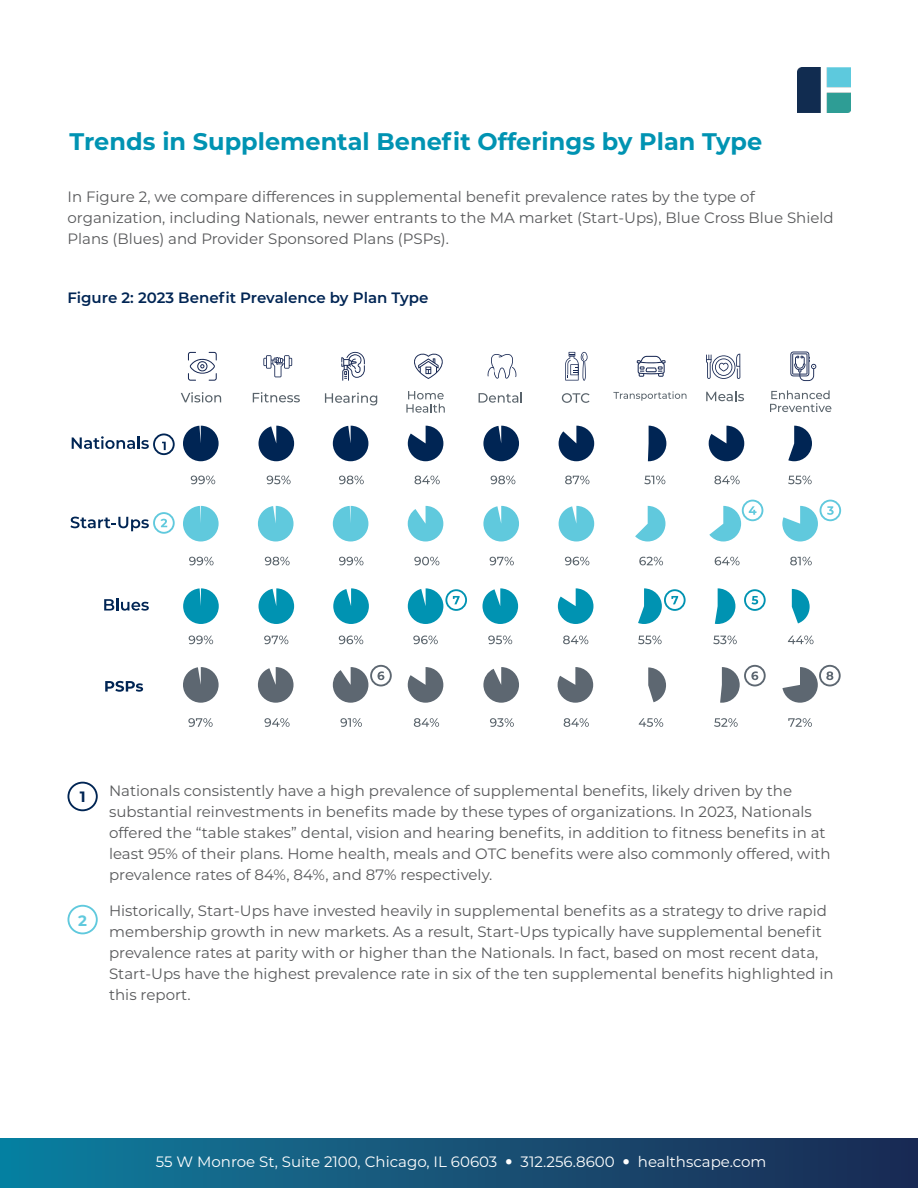
<style>
.page{position:relative;width:918px;height:1188px;background:#fff}
.page>*{position:absolute;margin:0;border:0;box-sizing:border-box;transform-origin:0 0}
.t1{font:700 24px "Montserrat";color:#0093b2}
.t2{font:15px/21px "Montserrat";color:#58595b}
.t3{font:15px "Montserrat";color:#fff}
.t4{font:600 15px "Montserrat";color:#002554}
.t5{font:700 15px "Montserrat";color:#002554}
.t6{font:700 15px "Montserrat";color:#60c9dd}
</style>
<div class="page">
<div style="left:0;top:1138px;width:918px;height:50px;background:linear-gradient(to right,#0e7f9f,#1c2951)"></div>
<img style="left:798px;top:68px;width:53px;height:45px">
<div style="left:68px;top:782px;width:30px;height:29px;border:2px solid #002554;border-radius:50%"></div>
<div style="left:68px;top:905px;width:30px;height:29px;border:2px solid #60c9dd;border-radius:50%"></div>
<svg style="left:181px;top:392px;width:40px;height:10px"></svg>
<svg style="left:253px;top:392px;width:47px;height:10px"></svg>
<svg style="left:325px;top:393px;width:52px;height:12px"></svg>
<svg style="left:406px;top:391px;width:39px;height:22px"></svg>
<svg style="left:479px;top:393px;width:43px;height:10px"></svg>
<svg style="left:562px;top:393px;width:28px;height:10px"></svg>
<svg style="left:613px;top:391px;width:74px;height:10px"></svg>
<svg style="left:706px;top:391px;width:38px;height:10px"></svg>
<svg style="left:770px;top:390px;width:61px;height:22px"></svg>
<svg style="left:792px;top:589px;width:18px;height:34px"></svg>
<svg style="left:715px;top:588px;width:20px;height:36px"></svg>
<svg style="left:638px;top:588px;width:24px;height:36px"></svg>
<svg style="left:558px;top:588px;width:35px;height:36px"></svg>
<svg style="left:482px;top:588px;width:36px;height:36px"></svg>
<svg style="left:408px;top:588px;width:35px;height:36px"></svg>
<svg style="left:333px;top:588px;width:36px;height:36px"></svg>
<svg style="left:259px;top:588px;width:35px;height:36px"></svg>
<div style="left:183px;top:588px;width:36px;height:36px;background:#0093b2;border-radius:18px"></div>
<svg style="left:788px;top:636px;width:26px;height:8px"></svg>
<svg style="left:713px;top:636px;width:24px;height:8px"></svg>
<svg style="left:638px;top:636px;width:24px;height:8px"></svg>
<svg style="left:563px;top:636px;width:25px;height:8px"></svg>
<svg style="left:488px;top:636px;width:24px;height:8px"></svg>
<svg style="left:413px;top:636px;width:25px;height:8px"></svg>
<svg style="left:339px;top:636px;width:24px;height:8px"></svg>
<svg style="left:264px;top:636px;width:24px;height:8px"></svg>
<svg style="left:189px;top:636px;width:24px;height:8px"></svg>
<svg style="left:104px;top:598px;width:45px;height:13px"></svg>
<svg style="left:72px;top:436px;width:77px;height:13px"></svg>
<svg style="left:788px;top:426px;width:24px;height:35px"></svg>
<svg style="left:709px;top:426px;width:35px;height:35px"></svg>
<svg style="left:648px;top:426px;width:18px;height:35px"></svg>
<svg style="left:559px;top:426px;width:35px;height:35px"></svg>
<svg style="left:483px;top:426px;width:36px;height:35px"></svg>
<svg style="left:408px;top:426px;width:35px;height:35px"></svg>
<svg style="left:333px;top:426px;width:35px;height:35px"></svg>
<svg style="left:259px;top:426px;width:35px;height:35px"></svg>
<div style="left:183px;top:426px;width:36px;height:35px;background:#002554;border-radius:18px"></div>
<svg style="left:788px;top:476px;width:24px;height:8px"></svg>
<svg style="left:714px;top:476px;width:26px;height:8px"></svg>
<svg style="left:644px;top:476px;width:21px;height:8px"></svg>
<svg style="left:565px;top:476px;width:25px;height:8px"></svg>
<svg style="left:491px;top:476px;width:24px;height:8px"></svg>
<svg style="left:415px;top:476px;width:25px;height:8px"></svg>
<svg style="left:339px;top:476px;width:25px;height:8px"></svg>
<svg style="left:267px;top:476px;width:24px;height:8px"></svg>
<svg style="left:191px;top:476px;width:24px;height:8px"></svg>
<svg style="left:782px;top:667px;width:36px;height:36px"></svg>
<svg style="left:720px;top:667px;width:20px;height:36px"></svg>
<svg style="left:648px;top:667px;width:18px;height:35px"></svg>
<svg style="left:558px;top:667px;width:35px;height:36px"></svg>
<svg style="left:483px;top:667px;width:36px;height:36px"></svg>
<svg style="left:408px;top:667px;width:35px;height:36px"></svg>
<svg style="left:333px;top:667px;width:35px;height:36px"></svg>
<svg style="left:258px;top:667px;width:36px;height:36px"></svg>
<svg style="left:183px;top:667px;width:36px;height:36px"></svg>
<svg style="left:788px;top:718px;width:24px;height:9px"></svg>
<svg style="left:714px;top:718px;width:24px;height:9px"></svg>
<svg style="left:639px;top:718px;width:24px;height:9px"></svg>
<svg style="left:564px;top:718px;width:25px;height:9px"></svg>
<svg style="left:490px;top:718px;width:24px;height:9px"></svg>
<svg style="left:414px;top:718px;width:25px;height:9px"></svg>
<svg style="left:340px;top:718px;width:22px;height:9px"></svg>
<svg style="left:264px;top:718px;width:26px;height:9px"></svg>
<svg style="left:188px;top:718px;width:25px;height:9px"></svg>
<svg style="left:70px;top:517px;width:79px;height:14px"></svg>
<svg style="left:782px;top:506px;width:36px;height:35px"></svg>
<svg style="left:709px;top:506px;width:32px;height:35px"></svg>
<svg style="left:635px;top:506px;width:30px;height:35px"></svg>
<svg style="left:559px;top:506px;width:35px;height:35px"></svg>
<svg style="left:483px;top:506px;width:36px;height:35px"></svg>
<svg style="left:408px;top:506px;width:35px;height:35px"></svg>
<div style="left:333px;top:506px;width:35px;height:35px;background:#60c9dd;border-radius:18px"></div>
<svg style="left:258px;top:506px;width:36px;height:35px"></svg>
<div style="left:183px;top:506px;width:36px;height:35px;background:#60c9dd;border-radius:18px"></div>
<svg style="left:790px;top:557px;width:22px;height:8px"></svg>
<svg style="left:715px;top:557px;width:25px;height:8px"></svg>
<svg style="left:639px;top:557px;width:24px;height:8px"></svg>
<svg style="left:565px;top:557px;width:24px;height:8px"></svg>
<svg style="left:490px;top:557px;width:24px;height:8px"></svg>
<svg style="left:414px;top:557px;width:25px;height:8px"></svg>
<svg style="left:339px;top:557px;width:24px;height:8px"></svg>
<svg style="left:265px;top:557px;width:25px;height:8px"></svg>
<svg style="left:189px;top:557px;width:25px;height:8px"></svg>
<svg style="left:188px;top:352px;width:29px;height:29px"></svg>
<svg style="left:637px;top:356px;width:29px;height:21px"></svg>
<svg style="left:706px;top:354px;width:34px;height:25px"></svg>
<svg style="left:565px;top:352px;width:23px;height:29px"></svg>
<svg style="left:341px;top:352px;width:24px;height:29px"></svg>
<svg style="left:414px;top:353px;width:29px;height:26px"></svg>
<svg style="left:263px;top:355px;width:29px;height:22px"></svg>
<svg style="left:790px;top:352px;width:26px;height:29px"></svg>
<svg style="left:487px;top:354px;width:30px;height:25px"></svg>
<svg style="left:154px;top:434px;width:20px;height:20px"></svg>
<div style="left:153px;top:433px;width:22px;height:22px;border:2px solid #002554;border-radius:50%"></div>
<svg style="left:162px;top:442px;width:4px;height:8px"></svg>
<svg style="left:154px;top:513px;width:20px;height:20px"></svg>
<div style="left:153px;top:512px;width:22px;height:22px;border:2px solid #60c9dd;border-radius:50%"></div>
<svg style="left:161px;top:519px;width:6px;height:8px"></svg>
<div style="left:820px;top:500px;width:21px;height:21px;border:2px solid #60c9dd;border-radius:50%"></div>
<svg style="left:827px;top:506px;width:7px;height:9px"></svg>
<div style="left:742px;top:500px;width:21px;height:21px;border:2px solid #60c9dd;border-radius:50%"></div>
<svg style="left:749px;top:506px;width:8px;height:9px"></svg>
<svg style="left:745px;top:590px;width:20px;height:20px"></svg>
<div style="left:744px;top:589px;width:22px;height:22px;border:2px solid #0093b2;border-radius:50%"></div>
<svg style="left:752px;top:596px;width:6px;height:9px"></svg>
<svg style="left:745px;top:666px;width:20px;height:20px"></svg>
<div style="left:744px;top:665px;width:22px;height:21px;border:2px solid #5d6771;border-radius:50%"></div>
<svg style="left:751px;top:671px;width:7px;height:9px"></svg>
<svg style="left:371px;top:666px;width:20px;height:20px"></svg>
<div style="left:370px;top:665px;width:22px;height:21px;border:2px solid #5d6771;border-radius:50%"></div>
<svg style="left:378px;top:671px;width:6px;height:9px"></svg>
<svg style="left:446px;top:590px;width:20px;height:20px"></svg>
<div style="left:445px;top:589px;width:22px;height:22px;border:2px solid #0093b2;border-radius:50%"></div>
<svg style="left:453px;top:596px;width:7px;height:8px"></svg>
<svg style="left:665px;top:590px;width:20px;height:20px"></svg>
<div style="left:664px;top:589px;width:22px;height:22px;border:2px solid #0093b2;border-radius:50%"></div>
<svg style="left:671px;top:596px;width:7px;height:8px"></svg>
<svg style="left:820px;top:666px;width:20px;height:20px"></svg>
<div style="left:819px;top:665px;width:22px;height:21px;border:2px solid #5d6771;border-radius:50%"></div>
<svg style="left:826px;top:671px;width:7px;height:9px"></svg>
<svg style="left:105px;top:681px;width:38px;height:11px"></svg>
<svg style="left:506px;top:1159px;width:6px;height:5px"></svg>
<svg style="left:624px;top:1159px;width:5px;height:5px"></svg>
<h1 class="t1" style="left:70px;top:124px;width:694px">Trends in Supplemental Benefit Offerings by Plan Type</h1>
<p class="t2" style="left:68px;top:185px;width:768px">In Figure 2, we compare differences in supplemental benefit prevalence rates by the type of organization, including Nationals, newer entrants to the MA market (Start-Ups), Blue Cross Blue Shield<br>Plans (Blues) and Provider Sponsored Plans (PSPs).</p>
<p class="t4" style="left:68px;top:287px;width:362px">Figure 2: 2023 Benefit Prevalence by Plan Type</p>
<p class="t5" style="left:80px;top:786px;width:7px">1</p>
<p class="t6" style="left:78px;top:909px;width:10px">2</p>
<p class="t2" style="left:109px;top:780px;width:723px">Nationals consistently have a high prevalence of supplemental benefits, likely driven by the substantial reinvestments in benefits made by these types of organizations. In 2023, Nationals offered the “table stakes” dental, vision and hearing benefits, in addition to fitness benefits in at least 95% of their plans. Home health, meals and OTC benefits were also commonly offered, with prevalence rates of 84%, 84%, and 87% respectively.</p>
<p class="t2" style="left:109px;top:900px;width:726px">Historically, Start-Ups have invested heavily in supplemental benefits as a strategy to drive rapid membership growth in new markets. As a result, Start-Ups typically have supplemental benefit prevalence rates at parity with or higher than the Nationals. In fact, based on most recent data, Start-Ups have the highest prevalence rate in six of the ten supplemental benefits highlighted in this report.</p>
<p class="t3" style="left:156px;top:1151px;width:343px">55 W Monroe St, Suite 2100, Chicago, IL 60603</p>
<p class="t3" style="left:521px;top:1151px;width:96px">312.256.8600</p>
<p class="t3" style="left:638px;top:1151px;width:130px">healthscape.com</p>
</div>
